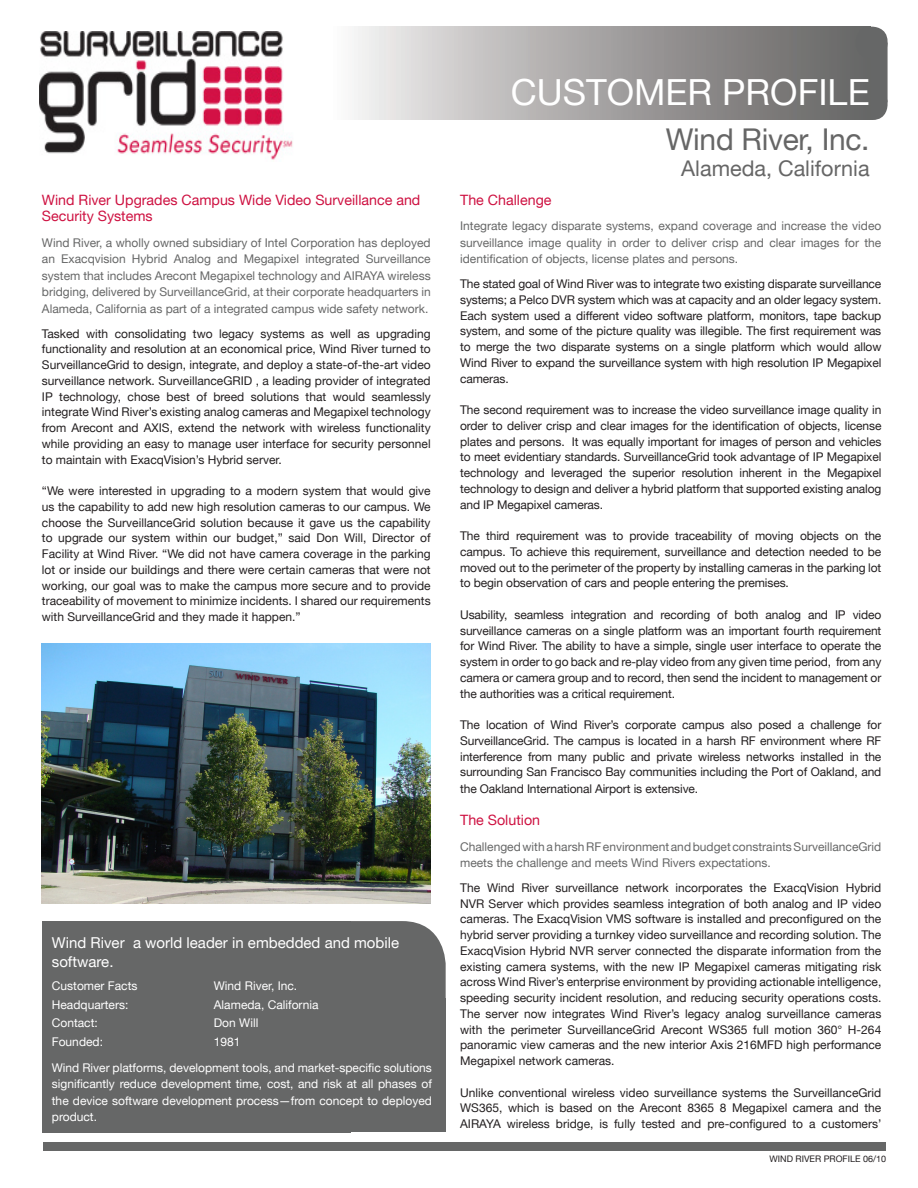
<style>
.page{position:relative;width:918px;height:1188px;background:#fff}
.page>*{position:absolute;margin:0;border:0;box-sizing:border-box;transform-origin:0 0}
.t1{font:36px "Helvetica Neue LT";color:#fff}
.t2{font:30px "Helvetica Neue LT";letter-spacing:-.01em;color:#666}
.t3{font:21.6px "Helvetica Neue LT";color:#666}
.t4{font:15px/18.8px "Helvetica Neue LT";color:#fff}
.t5{font:14.25px/16.5px "Helvetica Neue LT";color:#ce1141}
.t6{font:12px/15.8px "Helvetica Neue LT";letter-spacing:-.01em;color:#231f20;text-align:justify}
.t7{font:12px/16.5px "Helvetica Neue LT";color:#666767;text-align:justify}
.t8{font:12px/16.5px "Helvetica Neue LT";color:#fff;text-align:justify}
.t9{font:9px "Helvetica Neue LT";color:#231f20}
</style>
<div class="page">
<div style="left:856px;top:88px;width:32px;height:32px;background:#666767;border-radius:15px"></div>
<div style="left:868px;top:43px;width:20px;height:59px;background:#666767;border:2px solid #666767"></div>
<div style="left:330px;top:27px;width:541px;height:93px;background:linear-gradient(to right,#f4f2f2,#5f5d5c)"></div>
<div style="left:43px;top:1142px;width:843px;height:8px;background:#666767"></div>
<div style="left:42px;top:921px;width:308px;height:211px;background:#666767"></div>
<div style="left:176px;top:999px;width:270px;height:133px;background:#666767"></div>
<div style="left:294px;top:921px;width:152px;height:211px;background:#666767;border-radius:43px"></div>
<img style="left:39px;top:31px;width:254px;height:129px">
<img style="left:42px;top:644px;width:388px;height:260px">
<div style="left:856px;top:27px;width:32px;height:31px;background:#666767;border-radius:15px"></div>
<p class="t5" style="left:42px;top:191px;width:380px">Wind River Upgrades Campus Wide Video Surveillance and<br>Security Systems</p>
<p class="t7" style="left:42px;top:234px;width:390px">Wind River, a wholly owned subsidiary of Intel Corporation has deployed an Exacqvision Hybrid Analog and Megapixel integrated Surveillance system that includes Arecont Megapixel technology and AIRAYA wireless bridging, delivered by SurveillanceGrid, at their corporate headquarters in Alameda, California as part of a integrated campus wide safety network.</p>
<p class="t6" style="left:42px;top:325px;width:390px">Tasked with consolidating two legacy systems as well as upgrading functionality and resolution at an economical price, Wind River turned to SurveillanceGrid to design, integrate, and deploy a state-of-the-art video surveillance network. SurveillanceGRID , a leading provider of integrated IP technology, chose best of breed solutions that would seamlessly integrate Wind River’s existing analog cameras and Megapixel technology from Arecont and AXIS, extend the network with wireless functionality while providing an easy to manage user interface for security personnel to maintain with ExacqVision’s Hybrid server.</p>
<p class="t6" style="left:42px;top:483px;width:390px">“We were interested in upgrading to a modern system that would give us the capability to add new high resolution cameras to our campus. We choose the SurveillanceGrid solution because it gave us the capability to upgrade our system within our budget,” said Don Will, Director of Facility at Wind River. “We did not have camera coverage in the parking lot or inside our buildings and there were certain cameras that were not working, our goal was to make the campus more secure and to provide traceability of movement to minimize incidents. I shared our requirements with SurveillanceGrid and they made it happen.”</p>
<p class="t4" style="left:52px;top:933px;width:349px">Wind River a world leader in embedded and mobile software.</p>
<p class="t8" style="left:52px;top:977px;width:87px">Customer Facts</p>
<p class="t8" style="left:214px;top:977px;width:85px">Wind River, Inc.</p>
<p class="t8" style="left:52px;top:996px;width:78px">Headquarters:</p>
<p class="t8" style="left:214px;top:996px;width:106px">Alameda, California</p>
<p class="t8" style="left:52px;top:1015px;width:48px">Contact:</p>
<p class="t8" style="left:214px;top:1015px;width:46px">Don Will</p>
<p class="t8" style="left:52px;top:1033px;width:53px">Founded:</p>
<p class="t8" style="left:214px;top:1033px;width:28px">1981</p>
<p class="t8" style="left:52px;top:1059px;width:382px">Wind River platforms, development tools, and market-specific solutions significantly reduce development time, cost, and risk at all phases of the device software development process—from concept to deployed product.</p>
<p class="t1" style="left:511px;top:71px;width:360px">CUSTOMER PROFILE</p>
<p class="t2" style="left:666px;top:121px;width:205px">Wind River, Inc.</p>
<p class="t3" style="left:681px;top:155px;width:190px">Alameda, California</p>
<p class="t5" style="left:460px;top:191px;width:93px">The Challenge</p>
<p class="t7" style="left:460px;top:218px;width:423px">Integrate legacy disparate systems, expand coverage and increase the video surveillance image quality in order to deliver crisp and clear images for the identification of objects, license plates and persons.</p>
<p class="t6" style="left:460px;top:276px;width:423px">The stated goal of Wind River was to integrate two existing disparate surveillance systems; a Pelco DVR system which was at capacity and an older legacy system.<br>Each system used a different video software platform, monitors, tape backup system, and some of the picture quality was illegible. The first requirement was to merge the two disparate systems on a single platform which would allow Wind River to expand the surveillance system with high resolution IP Megapixel cameras.</p>
<p class="t6" style="left:460px;top:402px;width:423px">The second requirement was to increase the video surveillance image quality in order to deliver crisp and clear images for the identification of objects, license plates and persons. It was equally important for images of person and vehicles to meet evidentiary standards. SurveillanceGrid took advantage of IP Megapixel technology and leveraged the superior resolution inherent in the Megapixel technology to design and deliver a hybrid platform that supported existing analog and IP Megapixel cameras.</p>
<p class="t6" style="left:460px;top:528px;width:423px">The third requirement was to provide traceability of moving objects on the campus. To achieve this requirement, surveillance and detection needed to be moved out to the perimeter of the property by installing cameras in the parking lot to begin observation of cars and people entering the premises.</p>
<p class="t6" style="left:460px;top:607px;width:423px">Usability, seamless integration and recording of both analog and IP video surveillance cameras on a single platform was an important fourth requirement for Wind River. The ability to have a simple, single user interface to operate the system in order to go back and re-play video from any given time period, from any camera or camera group and to record, then send the incident to management or the authorities was a critical requirement.</p>
<p class="t6" style="left:460px;top:717px;width:423px">The location of Wind River’s corporate campus also posed a challenge for SurveillanceGrid. The campus is located in a harsh RF environment where RF interference from many public and private wireless networks installed in the surrounding San Francisco Bay communities including the Port of Oakland, and the Oakland International Airport is extensive.</p>
<p class="t5" style="left:460px;top:812px;width:81px">The Solution</p>
<p class="t7" style="left:460px;top:838px;width:423px">Challenged with a harsh RF environment and budget constraints SurveillanceGrid meets the challenge and meets Wind Rivers expectations.</p>
<p class="t6" style="left:460px;top:880px;width:423px">The Wind River surveillance network incorporates the ExacqVision Hybrid NVR Server which provides seamless integration of both analog and IP video cameras. The ExacqVision VMS software is installed and preconfigured on the hybrid server providing a turnkey video surveillance and recording solution. The ExacqVision Hybrid NVR server connected the disparate information from the existing camera systems, with the new IP Megapixel cameras mitigating risk across Wind River’s enterprise environment by providing actionable intelligence, speeding security incident resolution, and reducing security operations costs.<br>The server now integrates Wind River’s legacy analog surveillance cameras with the perimeter SurveillanceGrid Arecont WS365 full motion 360° H-264 panoramic view cameras and the new interior Axis 216MFD high performance Megapixel network cameras.</p>
<p class="t6" style="left:460px;top:1084px;width:423px">Unlike conventional wireless video surveillance systems the SurveillanceGrid WS365, which is based on the Arecont 8365 8 Megapixel camera and the AIRAYA wireless bridge, is fully tested and pre-configured to a customers’</p>
<p class="t9" style="left:770px;top:1153px;width:118px">WIND RIVER PROFILE 06/10</p>
</div>
